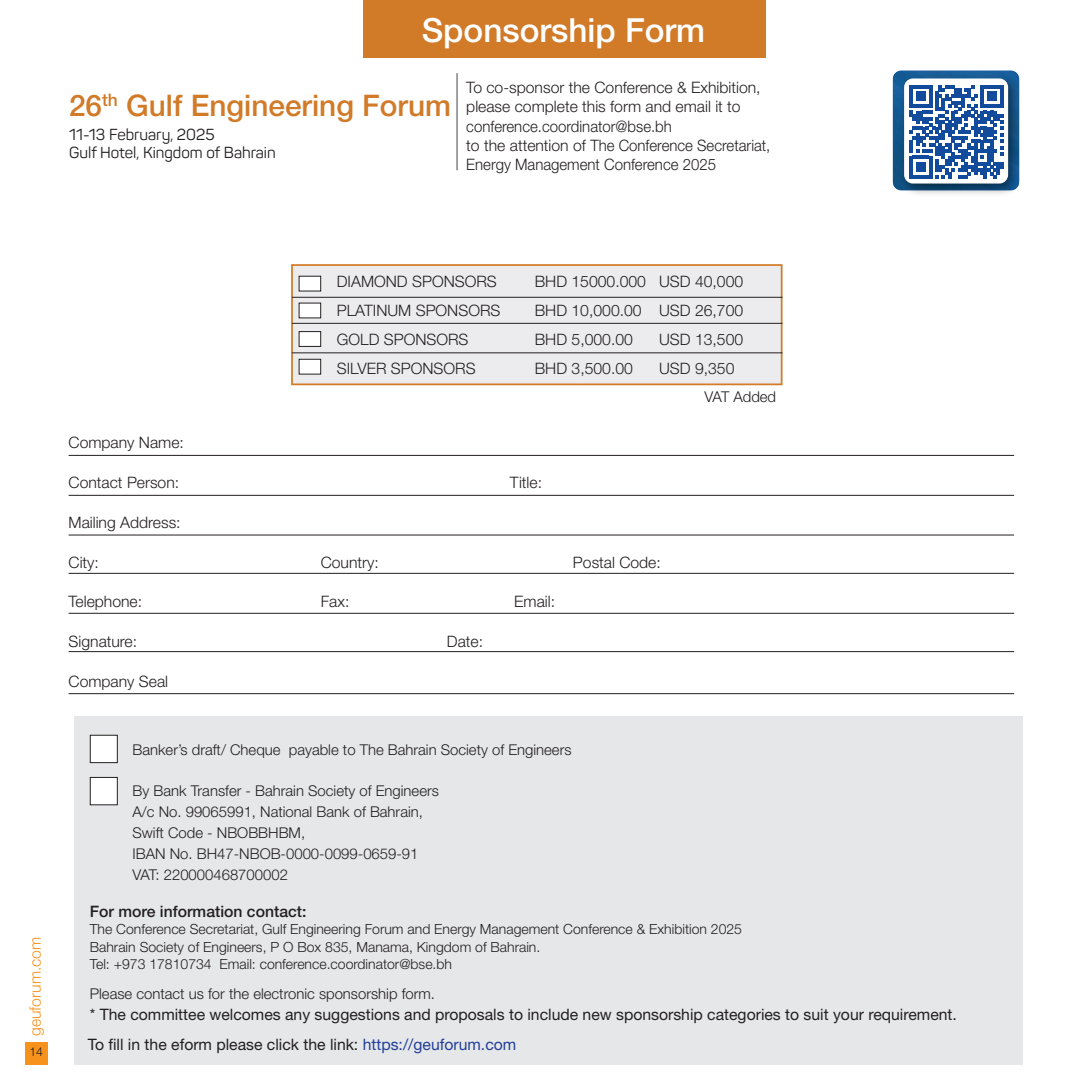
<style>
.page{position:relative;width:1091px;height:1089px;background:#fff}
.page>*{position:absolute;margin:0;border:0;box-sizing:border-box;transform-origin:0 0}
.t1{font:500 33.25px "Helvetica Neue LT Std";color:#fff}
.t2{font:500 29.75px "Helvetica Neue LT Std";color:#d17a28}
.t3{font:300 15.75px/19.2px "Helvetica Neue LT Std";color:#231f20}
.t4{font:15.75px "Helvetica Neue LT Std";color:#231f20}
.t5{font:15.75px/18.9px "Panton";color:#231f20}
.t6{font:500 15.75px "Helvetica Neue LT Std";color:#231f20}
.t7{font:300 15.75px "Helvetica Neue LT Std";color:#f7931d}
.t8{font:300 14.88px/21px "Helvetica Neue LT Std";color:#231f20}
.t9{font:300 14px/17.5px "Helvetica Neue LT Std";color:#231f20}
.t10{font:300 12.25px "Helvetica Neue LT Std";color:#231f20}
.s1{color:#223f99}
</style>
<div class="page">
<div style="left:25px;top:1042px;width:22px;height:22px;background:#f7931d"></div>
<div style="left:75px;top:716px;width:947px;height:348px;background:#e6e7e9"></div>
<div style="left:90px;top:735px;width:27px;height:28px;background:#fff"></div>
<div style="left:90px;top:735px;width:28px;height:28px;border:1px solid #231f20"></div>
<div style="left:90px;top:777px;width:27px;height:28px;background:#fff"></div>
<div style="left:90px;top:777px;width:28px;height:28px;border:1px solid #231f20"></div>
<hr style="left:69px;top:455px;width:944px;height:1px;background:#231f20">
<hr style="left:69px;top:495px;width:944px;height:1px;background:#231f20">
<hr style="left:69px;top:534px;width:944px;height:1px;background:#231f20">
<hr style="left:69px;top:573px;width:944px;height:1px;background:#231f20">
<hr style="left:69px;top:613px;width:944px;height:1px;background:#231f20">
<hr style="left:69px;top:651px;width:944px;height:1px;background:#231f20">
<hr style="left:69px;top:693px;width:944px;height:1px;background:#231f20">
<div style="left:291px;top:264px;width:491px;height:121px;background:#ececee;border:2px solid #d37c28"></div>
<div style="left:299px;top:276px;width:21px;height:15px;background:#fff"></div>
<div style="left:299px;top:303px;width:21px;height:15px;background:#fff"></div>
<div style="left:299px;top:332px;width:21px;height:14px;background:#fff"></div>
<div style="left:298px;top:331px;width:23px;height:16px;border:1px solid #231f20"></div>
<div style="left:299px;top:359px;width:21px;height:15px;background:#fff"></div>
<div style="left:298px;top:359px;width:23px;height:15px;border:1px solid #231f20"></div>
<hr style="left:292px;top:297px;width:490px;height:1px;background:#231f20">
<hr style="left:292px;top:323px;width:490px;height:1px;background:#231f20">
<hr style="left:292px;top:352px;width:490px;height:1px;background:#231f20">
<div style="left:363px;top:0;width:402px;height:58px;background:#d17a28"></div>
<hr style="left:456px;top:73px;width:2px;height:97px;background:#939598">
<img style="left:892px;top:71px;width:125px;height:119px">
<div style="left:898px;top:73px;width:123px;height:124px;background:#040503;opacity:.5"></div>
<div style="left:903px;top:78px;width:104px;height:106px;background:#fff;border-radius:9px"></div>
<svg style="left:909px;top:85px;width:93px;height:93px"></svg>
<h1 class="t1" style="left:421px;top:11px;width:285px">Sponsorship Form</h1>
<h2 class="t2" style="left:69px;top:88px;width:383px">26<sup>th</sup> Gulf Engineering Forum</h2>
<p class="t5" style="left:69px;top:124px;width:208px">11-13 February, 2025<br>Gulf Hotel, Kingdom of Bahrain</p>
<p class="t3" style="left:466px;top:78px;width:305px">To co-sponsor the Conference &amp; Exhibition, please complete this form and email it to conference.coordinator@bse.bh<br>to the attention of The Conference Secretariat, Energy Management Conference 2025</p>
<p class="t7" style="left:25px;top:1036px;width:101px;rotate:-90deg">geuforum.com</p>
<p class="t10" style="left:29px;top:1044px;width:15px">14</p>
<p class="t3" style="left:337px;top:271px;width:161px">DIAMOND SPONSORS</p>
<p class="t3" style="left:534px;top:271px;width:210px">BHD 15000.000 USD 40,000</p>
<p class="t3" style="left:337px;top:300px;width:165px">PLATINUM SPONSORS</p>
<p class="t3" style="left:534px;top:300px;width:210px">BHD 10,000.00 USD 26,700</p>
<p class="t3" style="left:337px;top:329px;width:133px">GOLD SPONSORS</p>
<p class="t3" style="left:534px;top:329px;width:100px">BHD 5,000.00</p>
<p class="t3" style="left:659px;top:329px;width:86px">USD 13,500</p>
<p class="t3" style="left:337px;top:358px;width:140px">SILVER SPONSORS</p>
<p class="t3" style="left:534px;top:358px;width:100px">BHD 3,500.00</p>
<p class="t3" style="left:659px;top:358px;width:77px">USD 9,350</p>
<p class="t3" style="left:69px;top:433px;width:117px">Company Name:</p>
<p class="t3" style="left:69px;top:473px;width:112px">Contact Person:</p>
<p class="t3" style="left:510px;top:473px;width:34px">Title:</p>
<p class="t3" style="left:69px;top:512px;width:114px">Mailing Address:</p>
<p class="t3" style="left:69px;top:552px;width:32px">City:</p>
<p class="t3" style="left:321px;top:552px;width:60px">Country:</p>
<p class="t3" style="left:573px;top:552px;width:89px">Postal Code:</p>
<p class="t3" style="left:69px;top:592px;width:75px">Telephone:</p>
<p class="t3" style="left:321px;top:592px;width:30px">Fax:</p>
<p class="t3" style="left:514px;top:592px;width:42px">Email:</p>
<p class="t3" style="left:69px;top:631px;width:70px">Signature:</p>
<p class="t3" style="left:447px;top:631px;width:38px">Date:</p>
<p class="t3" style="left:69px;top:671px;width:101px">Company Seal</p>
<p class="t8" style="left:132px;top:739px;width:440px">Banker’s draft/ Cheque payable to The Bahrain Society of Engineers</p>
<p class="t8" style="left:132px;top:780px;width:308px">By Bank Transfer - Bahrain Society of Engineers A/c No. 99065991, National Bank of Bahrain, Swift Code - NBOBBHBM,<br>IBAN No. BH47-NBOB-0000-0099-0659-91<br>VAT: 220000468700002</p>
<p class="t8" style="left:704px;top:385px;width:73px">VAT Added</p>
<p class="t6" style="left:90px;top:902px;width:218px">For more information contact:</p>
<p class="t9" style="left:90px;top:920px;width:653px">The Conference Secretariat, Gulf Engineering Forum and Energy Management Conference &amp; Exhibition 2025<br>Bahrain Society of Engineers, P O Box 835, Manama, Kingdom of Bahrain.<br>Tel: +973 17810734 Email: conference.coordinator@bse.bh</p>
<p class="t8" style="left:90px;top:983px;width:346px">Please contact us for the electronic sponsorship form.</p>
<p class="t4" style="left:90px;top:1005px;width:868px">* The committee welcomes any suggestions and proposals to include new sponsorship categories to suit your requirement.</p>
<p class="t4" style="left:88px;top:1035px;width:430px">To fill in the eform please click the link: <span class="s1">https://geuforum.com</span></p>
</div>
